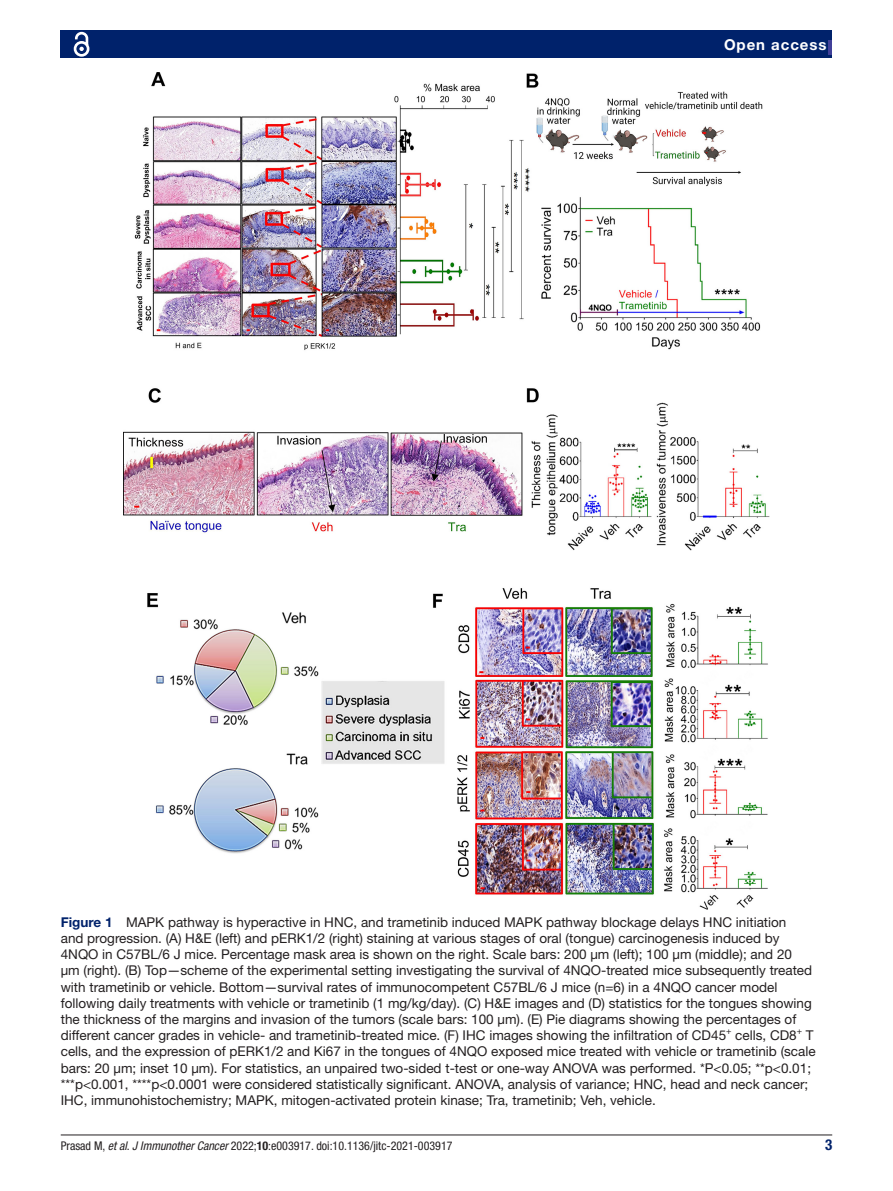
<style>
.page{position:relative;width:893px;height:1191px;background:#fff}
.page>*{position:absolute;margin:0;border:0;box-sizing:border-box;transform-origin:0 0}
.t1{font:700 15px "Helvetica Neue LT Std";letter-spacing:.065em;color:#fff}
.t2{font:700 condensed 15px "Helvetica Neue LT Std";color:#00226b}
.t3{font:13.5px/16.2px "Helvetica Neue LT Std";color:#231f20}
.t4{font:condensed 12px "Helvetica Neue LT Std";color:#231f20}
.s1{font-weight:700;color:#00226b}
.s2{font-style:italic}
.s3{font-weight:700}
</style>
<div class="page">
<hr style="left:61px;top:1134px;width:771px;height:1px;background:#231f20">
<div style="left:61px;top:31px;width:771px;height:27px;background:#00226b"></div>
<hr style="left:828px;top:40px;width:4px;height:15px;background:#414099">
<svg style="left:73px;top:31px;width:17px;height:26px"></svg>
<img style="left:124px;top:73px;width:645px;height:836px">
<p class="t1" style="left:724px;top:35px;width:104px">Open access</p>
<p class="t3" style="left:61px;top:913px;width:756px"><span class="s1">Figure 1</span> MAPK pathway is hyperactive in HNC, and trametinib induced MAPK pathway blockage delays HNC initiation<br>and progression. (A) H&amp;E (left) and pERK1/2 (right) staining at various stages of oral (tongue) carcinogenesis induced by 4NQO in C57BL/6 J mice. Percentage mask area is shown on the right. Scale bars: 200 µm (left); 100 µm (middle); and 20<br>µm (right). (B) Top—scheme of the experimental setting investigating the survival of 4NQO-treated mice subsequently treated with trametinib or vehicle. Bottom—survival rates of immunocompetent C57BL/6 J mice (n=6) in a 4NQO cancer model following daily treatments with vehicle or trametinib (1 mg/kg/day). (C) H&amp;E images and (D) statistics for the tongues showing the thickness of the margins and invasion of the tumors (scale bars: 100 µm). (E) Pie diagrams showing the percentages of different cancer grades in vehicle- and trametinib-treated mice. (F) IHC images showing the infiltration of CD45<sup>+</sup> cells, CD8<sup>+</sup> T cells, and the expression of pERK1/2 and Ki67 in the tongues of 4NQO exposed mice treated with vehicle or trametinib (scale bars: 20 µm; inset 10 µm). For statistics, an unpaired two-sided t-test or one-way ANOVA was performed. *P&lt;0.05; **p&lt;0.01; ***p&lt;0.001, ****p&lt;0.0001 were considered statistically significant. ANOVA, analysis of variance; HNC, head and neck cancer; IHC, immunohistochemistry; MAPK, mitogen-activated protein kinase; Tra, trametinib; Veh, vehicle.</p>
<p class="t4" style="left:61px;top:1138px;width:393px">Prasad M, <span class="s2">et al</span>. <span class="s2">J Immunother Cancer</span> 2022;<span class="s3">10</span>:e003917. doi:10.1136/jitc-2021-003917</p>
<p class="t2" style="left:825px;top:1135px;width:9px">3</p>
</div>
